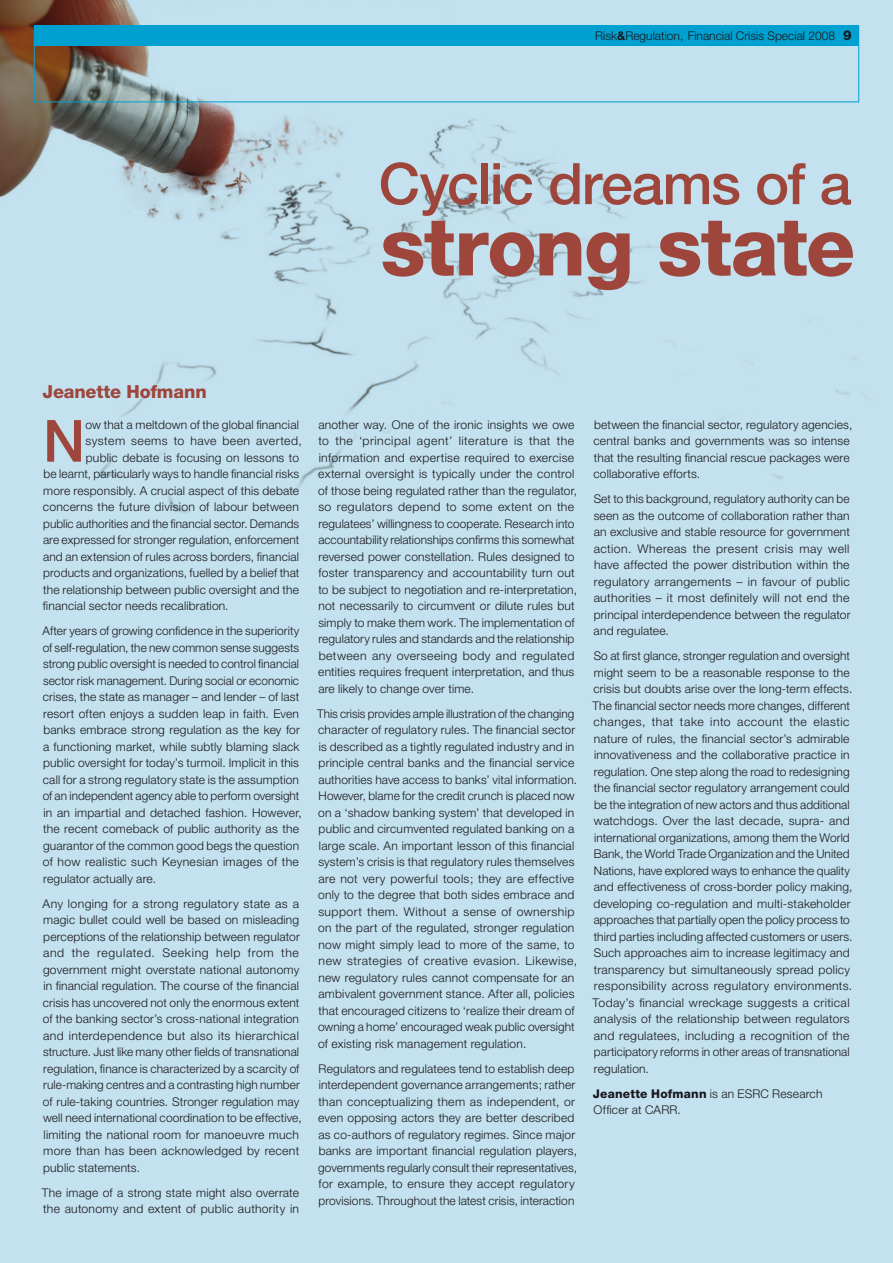
<style>
.page{position:relative;width:893px;height:1263px;background:#c3e1ee}
.page>*{position:absolute;margin:0;border:0;box-sizing:border-box;transform-origin:0 0}
.t1{font:800 80.85px "Helvetica Neue";letter-spacing:-.02em;color:#9e463b}
.t2{font:500 58.2px "Helvetica Neue";color:#9e463b}
.t3{font:500 57.3px "Helvetica Neue";letter-spacing:-.025em;color:#9e463b}
.t4{font:800 18px "Helvetica Neue";letter-spacing:-.01em;color:#9e463b}
.t5{font:300 12px/16.5px "Helvetica Neue";letter-spacing:.015em;color:#1a171c}
.t6{font:300 12px "Helvetica Neue";letter-spacing:.035em;color:#1a171c}
.s1{font-weight:700}
.s2{font-weight:800;font-size:13.5px}
.s3{font-weight:800}
</style>
<div class="page">
<div style="left:34px;top:25px;width:825px;height:21px;background:#00a1d1"></div>
<p class="t5" style="left:595px;top:27px;width:258px">Risk<span class="s1">&amp;</span>Regulation, Financial Crisis Special 2008 <span class="s2">9</span></p>
<h3 class="t3" style="left:379px;top:150px;width:474px">Cyclic dreams of a</h3>
<h1 class="t1" style="left:380px;top:199px;width:476px">strong state</h1>
<h3 class="t4" style="left:43px;top:381px;width:166px">Jeanette Hofmann</h3>
<h2 class="t2" style="left:43px;top:406px;width:44px">N</h2>
<p class="t5" style="left:85px;top:416px;width:215px">ow that a meltdown of the global financial</p>
<p class="t6" style="left:86px;top:434px;width:218px">system seems to have been averted,</p>
<p class="t5" style="left:86px;top:449px;width:215px">public debate is focusing on lessons to</p>
<p class="t5" style="left:43px;top:465px;width:257px">be learnt, particularly ways to handle financial risks</p>
<p class="t5" style="left:43px;top:482px;width:257px">more responsibly. A crucial aspect of this debate</p>
<p class="t5" style="left:43px;top:498px;width:258px">concerns the future division of labour between</p>
<p class="t5" style="left:43px;top:515px;width:257px">public authorities and the financial sector. Demands</p>
<p class="t5" style="left:43px;top:531px;width:258px">are expressed for stronger regulation, enforcement</p>
<p class="t5" style="left:43px;top:548px;width:257px">and an extension of rules across borders, financial</p>
<p class="t5" style="left:43px;top:564px;width:258px">products and organizations, fuelled by a belief that</p>
<p class="t5" style="left:43px;top:581px;width:257px">the relationship between public oversight and the</p>
<p class="t5" style="left:43px;top:597px;width:187px">financial sector needs recalibration.</p>
<p class="t5" style="left:42px;top:622px;width:261px">After years of growing confidence in the superiority of self-regulation, the new common sense suggests strong public oversight is needed to control financial sector risk management. During social or economic crises, the state as manager – and lender – of last resort often enjoys a sudden leap in faith. Even banks embrace strong regulation as the key for a functioning market, while subtly blaming slack public oversight for today’s turmoil. Implicit in this call for a strong regulatory state is the assumption of an independent agency able to perform oversight in an impartial and detached fashion. However, the recent comeback of public authority as the guarantor of the common good begs the question of how realistic such Keynesian images of the regulator actually are.</p>
<p class="t5" style="left:42px;top:895px;width:261px">Any longing for a strong regulatory state as a magic bullet could well be based on misleading perceptions of the relationship between regulator and the regulated. Seeking help from the government might overstate national autonomy in financial regulation. The course of the financial crisis has uncovered not only the enormous extent of the banking sector’s cross-national integration and interdependence but also its hierarchical structure. Just like many other fields of transnational regulation, finance is characterized by a scarcity of rule-making centres and a contrasting high number of rule-taking countries. Stronger regulation may well need international coordination to be effective, limiting the national room for manoeuvre much more than has been acknowledged by recent public statements.</p>
<p class="t5" style="left:42px;top:1184px;width:259px">The image of a strong state might also overrate the autonomy and extent of public authority in</p>
<p class="t5" style="left:318px;top:416px;width:260px">another way. One of the ironic insights we owe to the ‘principal agent’ literature is that the information and expertise required to exercise external oversight is typically under the control of those being regulated rather than the regulator, so regulators depend to some extent on the regulatees’ willingness to cooperate. Research into accountability relationships confirms this somewhat reversed power constellation. Rules designed to foster transparency and accountability turn out to be subject to negotiation and re-interpretation, not necessarily to circumvent or dilute rules but simply to make them work. The implementation of regulatory rules and standards and the relationship between any overseeing body and regulated entities requires frequent interpretation, and thus are likely to change over time.</p>
<p class="t5" style="left:317px;top:705px;width:261px">This crisis provides ample illustration of the changing character of regulatory rules. The financial sector is described as a tightly regulated industry and in principle central banks and the financial service authorities have access to banks’ vital information.<br>However, blame for the credit crunch is placed now on a ‘shadow banking system’ that developed in public and circumvented regulated banking on a large scale. An important lesson of this financial system’s crisis is that regulatory rules themselves are not very powerful tools; they are effective only to the degree that both sides embrace and support them. Without a sense of ownership on the part of the regulated, stronger regulation now might simply lead to more of the same, to new strategies of creative evasion. Likewise, new regulatory rules cannot compensate for an ambivalent government stance. After all, policies that encouraged citizens to ‘realize their dream of owning a home’ encouraged weak public oversight of existing risk management regulation.</p>
<p class="t5" style="left:318px;top:1060px;width:260px">Regulators and regulatees tend to establish deep interdependent governance arrangements; rather than conceptualizing them as independent, or even opposing actors they are better described as co-authors of regulatory regimes. Since major banks are important financial regulation players, governments regularly consult their representatives, for example, to ensure they accept regulatory provisions. Throughout the latest crisis, interaction</p>
<p class="t5" style="left:593px;top:416px;width:260px">between the financial sector, regulatory agencies, central banks and governments was so intense that the resulting financial rescue packages were collaborative efforts.</p>
<p class="t5" style="left:594px;top:490px;width:258px;text-align:justify">Set to this background, regulatory authority can be seen as the outcome of collaboration rather than an exclusive and stable resource for government action. Whereas the present crisis may well have affected the power distribution within the regulatory arrangements – in favour of public authorities – it most definitely will not end the principal interdependence between the regulator and regulatee.</p>
<p class="t5" style="left:592px;top:647px;width:261px">So at first glance, stronger regulation and oversight might seem to be a reasonable response to the crisis but doubts arise over the long-term effects.<br>The financial sector needs more changes, different changes, that take into account the elastic nature of rules, the financial sector’s admirable innovativeness and the collaborative practice in regulation. One step along the road to redesigning the financial sector regulatory arrangement could be the integration of new actors and thus additional watchdogs. Over the last decade, supra- and international organizations, among them the World Bank, the World Trade Organization and the United Nations, have explored ways to enhance the quality and effectiveness of cross-border policy making, developing co-regulation and multi-stakeholder approaches that partially open the policy process to third parties including affected customers or users.<br>Such approaches aim to increase legitimacy and transparency but simultaneously spread policy responsibility across regulatory environments.<br>Today’s financial wreckage suggests a critical analysis of the relationship between regulators and regulatees, including a recognition of the participatory reforms in other areas of transnational regulation.</p>
<p class="t5" style="left:593px;top:1085px;width:231px"><span class="s3">Jeanette Hofmann</span> is an ES RC Research<br>Officer at CARR.</p>
</div>
